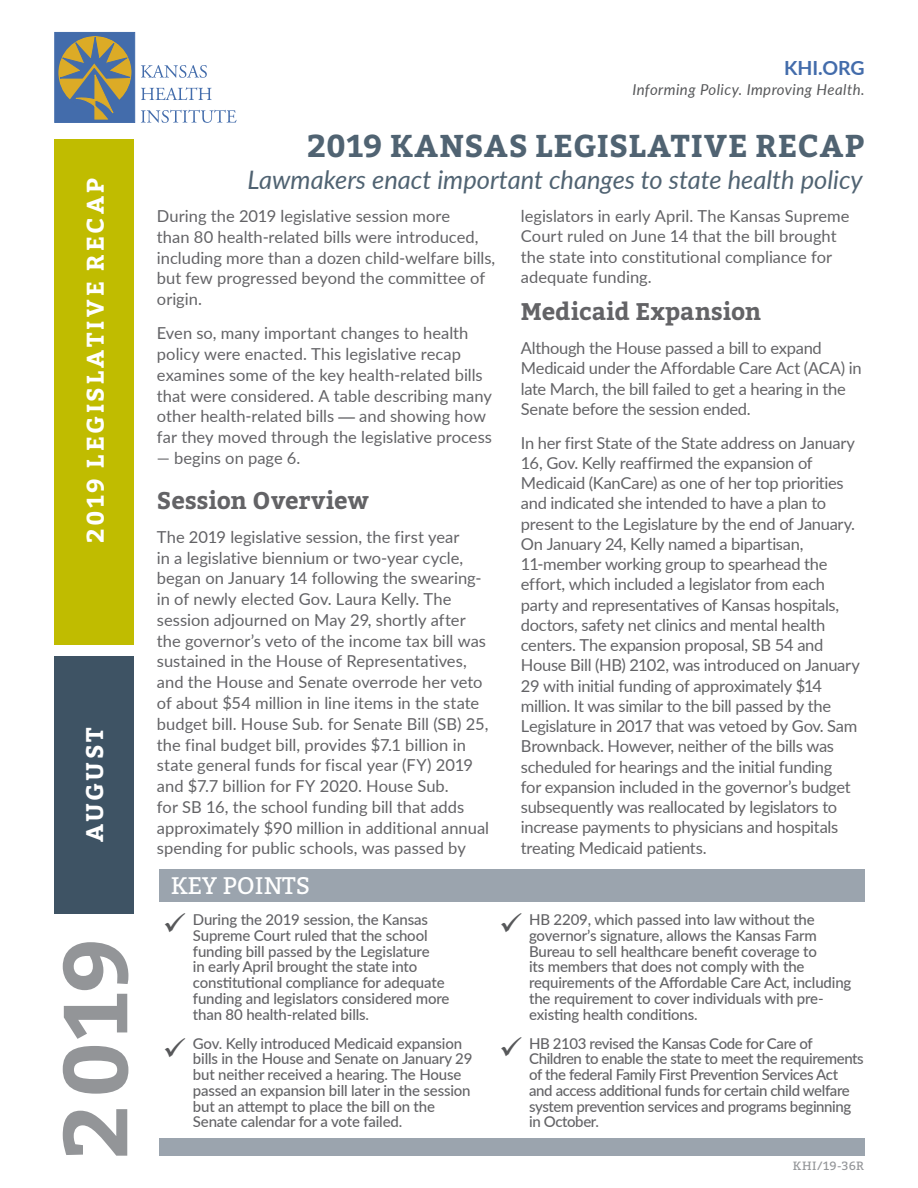
<style>
.page{position:relative;width:918px;height:1188px;background:#fff}
.page>*{position:absolute;margin:0;border:0;box-sizing:border-box;transform-origin:0 0}
.t1{font:700 90px "Bitter";color:#939598}
.Headline{font:700 31.5px "Bitter";letter-spacing:.025em;color:#506372}
.t2{font:italic 25.5px "Lato";color:#506372}
.Document_Label{font:700 24px "Bitter";letter-spacing:.115em;color:#fff}
.Body_Copy{font:700 24px "Bitter";color:#636366}
.Body_Header_1{font:700 24px "Bitter";color:#636366}
.t3{font:24px "Bitter";color:#fff}
.Month{font:700 24px "Bitter";letter-spacing:.095em;color:#fff}
.t4{font:700 19.5px "Lato";color:#436cab}
.Body_Copy-2{font:16.5px/20.2px "Lato";letter-spacing:-.01em;color:#636366}
.t5{font:500 15px/15.8px "Lato";letter-spacing:-.01em;color:#636366}
.t6{font:italic 15px "Lato";letter-spacing:.03em;color:#57585a}
.Issue_Number{font:12px "Bitter";letter-spacing:.02em;color:#939598}
.s1{font-family:"Garamond";font-weight:700}
</style>
<div class="page">
<div style="left:55px;top:139px;width:79px;height:505px;background:#c0bc00"></div>
<div style="left:54px;top:656px;width:80px;height:258px;background:#3e5364"></div>
<svg style="left:141px;top:65px;width:66px;height:13px"></svg>
<svg style="left:141px;top:87px;width:71px;height:13px"></svg>
<svg style="left:141px;top:110px;width:96px;height:13px"></svg>
<div style="left:55px;top:32px;width:80px;height:90px;background:#436cab"></div>
<svg style="left:58px;top:34px;width:76px;height:86px"></svg>
<div style="left:159px;top:1138px;width:706px;height:18px;background:#9ba4ae"></div>
<div style="left:159px;top:869px;width:706px;height:33px;background:#9ba4ae"></div>
<p class="Document_Label" style="left:77px;top:543px;width:367px;rotate:-90deg">2019 LEGISLATIVE RECAP</p>
<p class="Month" style="left:76px;top:842px;width:116px;rotate:-90deg">AUGUST</p>
<p class="t1" style="left:26px;top:1159px;width:223px;rotate:-90deg">2019</p>
<p class="t4" style="left:784px;top:54px;width:82px">KHI.ORG</p>
<p class="t6" style="left:632px;top:79px;width:234px">Informing Policy. Improving Health.</p>
<p class="Headline" style="left:307px;top:122px;width:559px">2019 KANSAS LEGISLATIVE RECAP</p>
<p class="t2" style="left:248px;top:162px;width:617px">Lawmakers enact important changes to state health policy</p>
<p class="Body_Copy-2" style="left:157px;top:205px;width:340px;line-height:20.7px">During the 2019 legislative session more<br>than 80 health-related bills were introduced, including more than a dozen child-welfare bills, but few progressed beyond the committee of origin.</p>
<p class="Body_Copy-2" style="left:157px;top:322px;width:337px;line-height:20.7px">Even so, many important changes to health policy were enacted. This legislative recap examines some of the key health-related bills that were considered. A table describing many other health-related bills <span class="s1">—</span> and showing how far they moved through the legislative process</p>
<p class="Body_Copy-2" style="left:157px;top:447px;width:145px">— begins on page 6.</p>
<p class="Body_Header_1" style="left:157px;top:482px;width:213px">Session Overview</p>
<p class="Body_Copy-2" style="left:157px;top:526px;width:334px;line-height:20.7px">The 2019 legislative session, the first year<br>in a legislative biennium or two-year cycle, began on January 14 following the swearing&shy;in of newly elected Gov. Laura Kelly. The session adjourned on May 29, shortly after the governor’s veto of the income tax bill was sustained in the House of Representatives, and the House and Senate overrode her veto of about $54 million in line items in the state budget bill. House Sub. for Senate Bill (SB) 25, the final budget bill, provides $7.1 billion in state general funds for fiscal year (FY) 2019 and $7.7 billion for FY 2020. House Sub.<br>for SB 16, the school funding bill that adds approximately $90 million in additional annual spending for public schools, was passed by</p>
<p class="Body_Copy-2" style="left:521px;top:205px;width:330px">legislators in early April. The Kansas Supreme Court ruled on June 14 that the bill brought the state into constitutional compliance for adequate funding.</p>
<p class="Body_Copy" style="left:521px;top:293px;width:242px">Medicaid Expansion</p>
<p class="Body_Copy-2" style="left:521px;top:337px;width:342px">Although the House passed a bill to expand Medicaid under the Affordable Care Act (ACA) in late March, the bill failed to get a hearing in the Senate before the session ended.</p>
<p class="Body_Copy-2" style="left:521px;top:432px;width:341px">In her first State of the State address on January 16, Gov. Kelly reaffirmed the expansion of Medicaid (KanCare) as one of her top priorities and indicated she intended to have a plan to present to the Legislature by the end of January.<br>On January 24, Kelly named a bipartisan, 11-member working group to spearhead the effort, which included a legislator from each party and representatives of Kansas hospitals, doctors, safety net clinics and mental health centers. The expansion proposal, SB 54 and House Bill (HB) 2102, was introduced on January 29 with initial funding of approximately $14 million. It was similar to the bill passed by the Legislature in 2017 that was vetoed by Gov. Sam Brownback. However, neither of the bills was scheduled for hearings and the initial funding<br>for expansion included in the governor’s budget subsequently was reallocated by legislators to increase payments to physicians and hospitals treating Medicaid patients.</p>
<p class="t3" style="left:171px;top:868px;width:141px">KEY POINTS</p>
<p class="t5" style="left:193px;top:911px;width:258px">During the 2019 session, the Kansas Supreme Court ruled that the school funding bill passed by the Legislature<br>in early April brought the state into constitutional compliance for adequate funding and legislators considered more than 80 health-related bills.</p>
<p class="t5" style="left:193px;top:1035px;width:281px">Gov. Kelly introduced Medicaid expansion bills in the House and Senate on January 29 but neither received a hearing. The House passed an expansion bill later in the session but an attempt to place the bill on the Senate calendar for a vote failed.</p>
<p class="t5" style="left:529px;top:911px;width:324px">HB 2209, which passed into law without the governor’s signature, allows the Kansas Farm Bureau to sell healthcare benefit coverage to<br>its members that does not comply with the requirements of the Affordable Care Act, including the requirement to cover individuals with pre&shy;existing health conditions.</p>
<p class="t5" style="left:529px;top:1035px;width:336px">HB 2103 revised the Kansas Code for Care of Children to enable the state to meet the requirements of the federal Family First Prevention Services Act and access additional funds for certain child welfare system prevention services and programs beginning in October.</p>
<p class="Issue_Number" style="left:793px;top:1157px;width:73px">KHI/19-36R</p>
</div>
